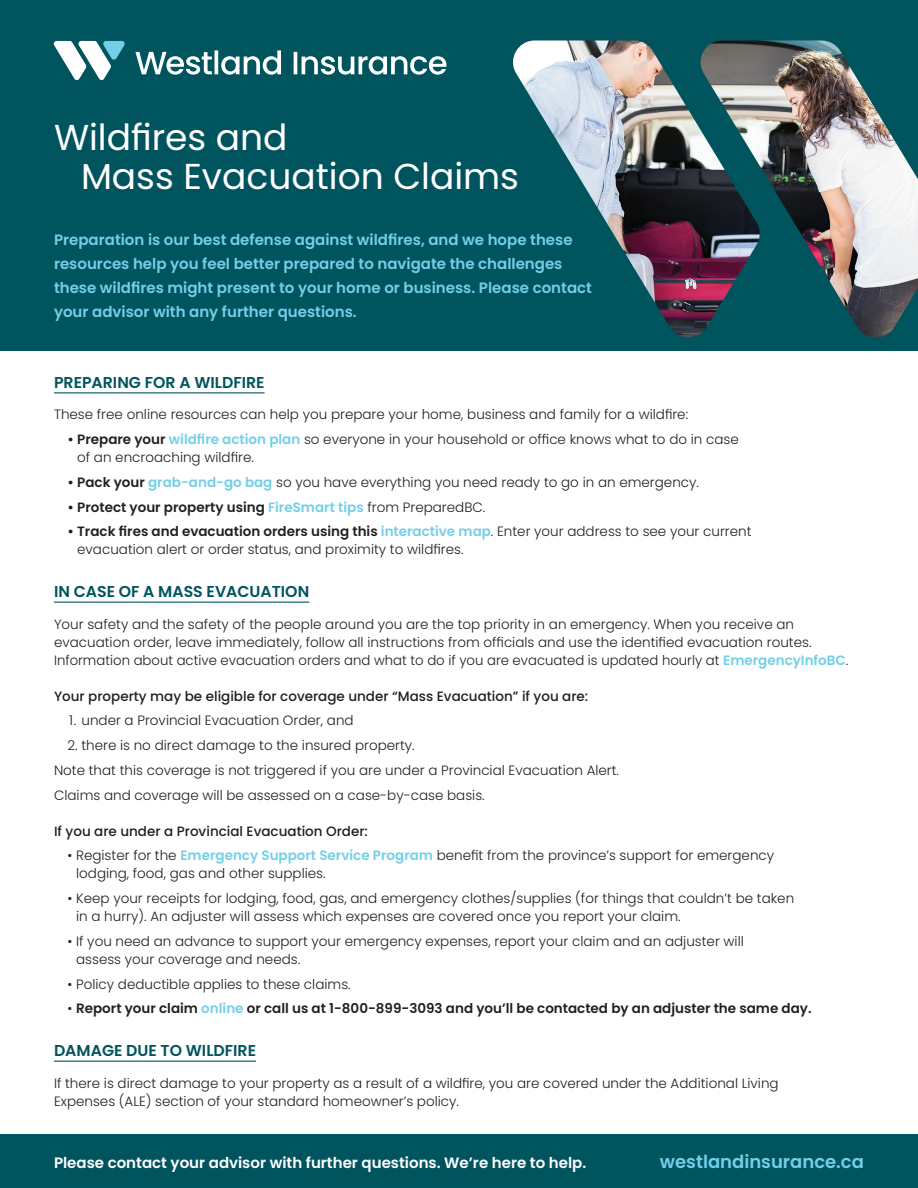
<style>
.page{position:relative;width:918px;height:1188px;background:#fff}
.page>*{position:absolute;margin:0;border:0;box-sizing:border-box;transform-origin:0 0}
.t1{font:36px "Poppins";color:#fff}
.t2{font:600 18px "Poppins";color:#73cfe8}
.t3{font:600 15.75px "Poppins";color:#00545e}
.t4{font:600 15px/24px "Poppins";color:#73cfe8}
.t5{font:600 15px "Poppins";color:#fff}
.t6{font:300 13.5px/18px "Poppins";color:#231f20}
.t7{font:600 13.5px "Poppins";color:#231f20}
.t8{font:500 13.5px "Poppins";color:#231f20}
.s1{font-weight:600}
.s2{font-weight:600;color:#73cfe8}
.s3{color:#73cfe8}
.s4{font-weight:300}
</style>
<div class="page">
<div style="left:0;top:0;width:918px;height:351px;background:#00545e"></div>
<div style="left:0;top:1134px;width:918px;height:54px;background:#00545e"></div>
<svg style="left:135px;top:50px;width:311px;height:25px"></svg>
<svg style="left:53px;top:41px;width:72px;height:39px"></svg>
<img style="left:513px;top:40px;width:405px;height:298px">
<hr style="left:54px;top:392px;width:211px;height:1px;background:#00545e">
<hr style="left:54px;top:602px;width:255px;height:1px;background:#00545e">
<hr style="left:54px;top:1061px;width:202px;height:1px;background:#00545e">
<p class="t1" style="left:54px;top:117px;width:235px">Wildfires and</p>
<p class="t1" style="left:81px;top:156px;width:440px">Mass Evacuation Claims</p>
<p class="t4" style="left:54px;top:228px;width:540px">Preparation is our best defense against wildfires, and we hope these resources help you feel better prepared to navigate the challenges these wildfires might present to your home or business. Please contact your advisor with any further questions.</p>
<p class="t3" style="left:54px;top:373px;width:212px">PREPARING FOR A WILDFIRE</p>
<p class="t6" style="left:54px;top:406px;width:636px">These free online resources can help you prepare your home, business and family for a wildfire:</p>
<p class="t6" style="left:77px;top:430px;width:663px;text-indent:-10px"><span class="s1">• Prepare your</span> <span class="s2">wildfire action plan</span> so everyone in your household or office knows what to do in case of an encroaching wildfire.</p>
<p class="t6" style="left:68px;top:473px;width:633px"><span class="s1">• Pack your</span> <span class="s2">grab-and-go bag</span> so you have everything you need ready to go in an emergency.</p>
<p class="t7" style="left:68px;top:499px;width:419px">• Protect your property using <span class="s3">FireSmart tips</span> <span class="s4">from PreparedBC.</span></p>
<p class="t6" style="left:77px;top:523px;width:676px;text-indent:-10px"><span class="s1">• Track fires and evacuation orders using this</span> <span class="s2">interactive map</span>. Enter your address to see your current evacuation alert or order status, and proximity to wildfires.</p>
<p class="t3" style="left:54px;top:582px;width:257px">IN CASE OF A MASS EVACUATION</p>
<p class="t6" style="left:54px;top:615px;width:796px">Your safety and the safety of the people around you are the top priority in an emergency. When you receive an evacuation order, leave immediately, follow all instructions from officials and use the identified evacuation routes.<br>Information about active evacuation orders and what to do if you are evacuated is updated hourly at <span class="s2">EmergencyInfoBC</span>.</p>
<p class="t8" style="left:54px;top:688px;width:536px">Your property may be eligible for coverage under “Mass Evacuation” if you are:</p>
<p class="t6" style="left:69px;top:712px;width:286px">1. under a Provincial Evacuation Order, and</p>
<p class="t6" style="left:68px;top:736px;width:349px">2. there is no direct damage to the insured property.</p>
<p class="t6" style="left:54px;top:761px;width:567px">Note that this coverage is not triggered if you are under a Provincial Evacuation Alert.</p>
<p class="t6" style="left:54px;top:786px;width:432px">Claims and coverage will be assessed on a case-by-case basis.</p>
<p class="t8" style="left:54px;top:823px;width:315px">If you are under a Provincial Evacuation Order:</p>
<p class="t6" style="left:76px;top:847px;width:700px;text-indent:-9px">• Register for the <span class="s2">Emergency Support Service Program</span> benefit from the province’s support for emergency lodging, food, gas and other supplies.</p>
<p class="t6" style="left:76px;top:889px;width:720px;text-indent:-9px">• Keep your receipts for lodging, food, gas, and emergency clothes/supplies (for things that couldn’t be taken in a hurry). An adjuster will assess which expenses are covered once you report your claim.</p>
<p class="t6" style="left:76px;top:932px;width:669px;text-indent:-9px">• If you need an advance to support your emergency expenses, report your claim and an adjuster will assess your coverage and needs.</p>
<p class="t6" style="left:68px;top:975px;width:285px">• Policy deductible applies to these claims.</p>
<p class="t7" style="left:68px;top:1001px;width:746px"><span class="s4">•</span> Report your claim <span class="s3">online</span> or call us at 1-800-899-3093 and you’ll be contacted by an adjuster the same day.</p>
<p class="t3" style="left:54px;top:1041px;width:204px">DAMAGE DUE TO WILDFIRE</p>
<p class="t6" style="left:54px;top:1074px;width:726px">If there is direct damage to your property as a result of a wildfire, you are covered under the Additional Living<br>Expenses (ALE) section of your standard homeowner’s policy.</p>
<p class="t5" style="left:54px;top:1154px;width:534px">Please contact your advisor with further questions. We’re here to help.</p>
<p class="t2" style="left:660px;top:1151px;width:206px">westlandinsurance.ca</p>
</div>
